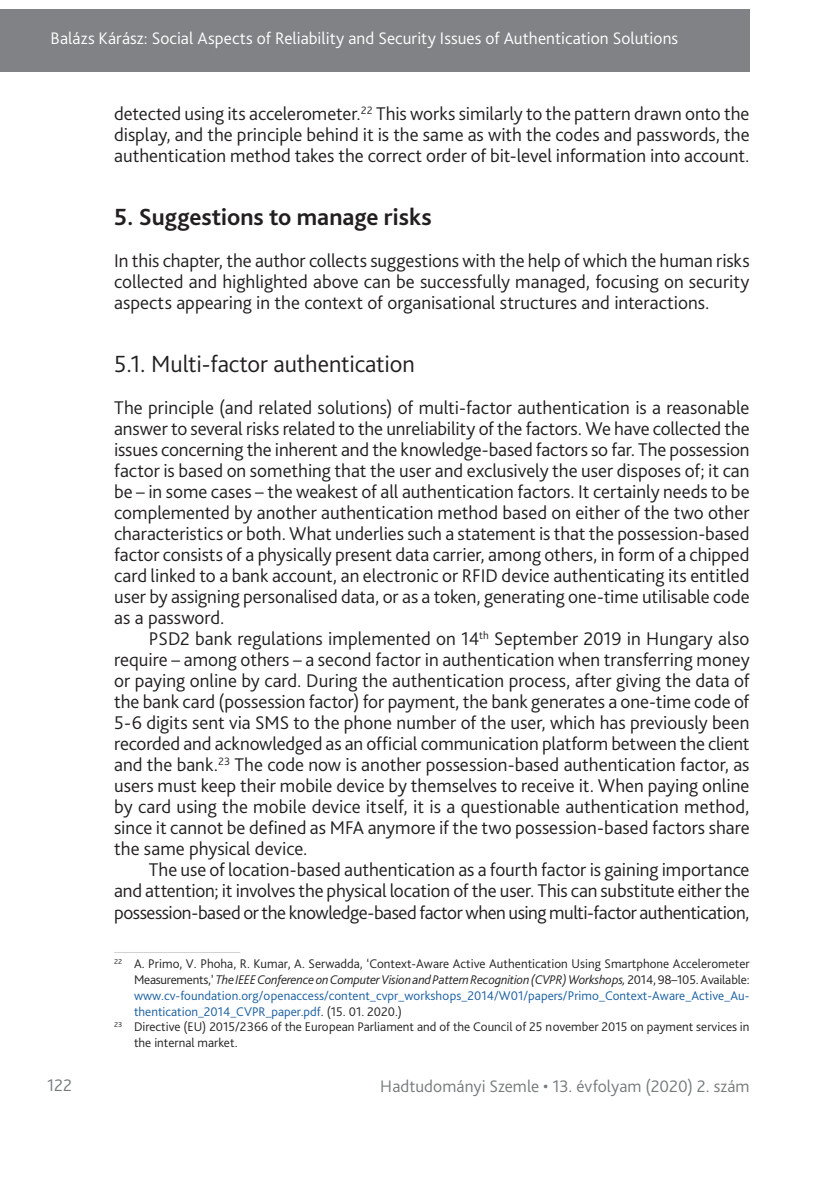
<style>
.page{position:relative;width:834px;height:1181px;background:#fff}
.page>*{position:absolute;margin:0;border:0;box-sizing:border-box;transform-origin:0 0}
._1_1_1__Head{font:300 24.5px "Bliss Pro";color:#231f20}
._1_1__Head{font:700 24.5px "Bliss Pro";color:#231f20}
._1__Body{font:300 19.25px/21px "Bliss Pro";color:#231f20;text-align:justify}
._2__Body_1st_paragra{font:300 19.25px/21px "Bliss Pro";color:#231f20;text-align:justify}
.t1{font:300 17.5px "Bliss Pro";letter-spacing:.005em;color:#fff}
.t2{font:300 17.5px "Bliss Pro";letter-spacing:.005em;color:#767a7c}
.Lábjegyzet{font:300 13.12px/15.8px "Bliss Pro";color:#231f20;text-align:justify}
.s1{font-style:italic}
.s2{color:#175d9e}
</style>
<div class="page">
<div style="left:0;top:9px;width:749px;height:63px;background:#808285"></div>
<hr style="left:114px;top:952px;width:126px;height:1px;background:#d1d2d4">
<p class="t1" style="left:51px;top:27px;width:629px">Balázs Kárász: Social Aspects of Reliability and Security Issues of Authentication Solutions</p>
<p class="_1__Body" style="left:114px;top:103px;width:636px">detected using its accelerometer.<sup>22</sup> This works similarly to the pattern drawn onto the display, and the principle behind it is the same as with the codes and passwords, the authentication method takes the correct order of bit-level information into account.</p>
<p class="_1_1__Head" style="left:114px;top:202px;width:319px">5. Suggestions to manage risks</p>
<p class="_2__Body_1st_paragra" style="left:114px;top:250px;width:637px">In this chapter, the author collects suggestions with the help of which the human risks collected and highlighted above can be successfully managed, focusing on security aspects appearing in the context of organisational structures and interactions.</p>
<p class="_1_1_1__Head" style="left:114px;top:349px;width:302px">5.1. Multi-factor authentication</p>
<p class="_2__Body_1st_paragra" style="left:114px;top:397px;width:637px">The principle (and related solutions) of multi-factor authentication is a reasonable answer to several risks related to the unreliability of the factors. We have collected the issues concerning the inherent and the knowledge-based factors so far. The possession factor is based on something that the user and exclusively the user disposes of; it can be – in some cases – the weakest of all authentication factors. It certainly needs to be complemented by another authentication method based on either of the two other characteristics or both. What underlies such a statement is that the possession-based factor consists of a physically present data carrier, among others, in form of a chipped card linked to a bank account, an electronic or RFID device authenticating its entitled user by assigning personalised data, or as a token, generating one-time utilisable code as a password.</p>
<p class="_1__Body" style="left:114px;top:628px;width:637px;text-indent:35px">PSD2 bank regulations implemented on 14<sup>th</sup> September 2019 in Hungary also require – among others – a second factor in authentication when transferring money or paying online by card. During the authentication process, after giving the data of the bank card (possession factor) for payment, the bank generates a one-time code of 5-6 digits sent via SMS to the phone number of the user, which has previously been recorded and acknowledged as an official communication platform between the client and the bank.<sup>23</sup> The code now is another possession-based authentication factor, as users must keep their mobile device by themselves to receive it. When paying online by card using the mobile device itself, it is a questionable authentication method, since it cannot be defined as MFA anymore if the two possession-based factors share the same physical device.</p>
<p class="_1__Body" style="left:114px;top:859px;width:637px;text-indent:35px">The use of location-based authentication as a fourth factor is gaining importance and attention; it involves the physical location of the user. This can substitute either the possession-based or the knowledge-based factor when using multi-factor authentication,</p>
<p class="Lábjegyzet" style="left:134px;top:955px;width:617px;text-indent:-20px"><sup>22</sup> A. Primo, V. Phoha, R. Kumar, A. Serwadda, ‘Context-Aware Active Authentication Using Smartphone Accelerometer Measurements,’ <span class="s1">The IEEE Conference on Computer Vision and Pattern Recognition (CVPR) Workshops,</span> 2014, 98–105. Available: <span class="s2">www.cv-foundation.org/openaccess/content_cvpr_workshops_2014/W01/papers/Primo_Context-Aware_Active_Au&shy;thentication_2014_CVPR_paper.pdf</span>. (15. 01. 2020.)</p>
<p class="Lábjegyzet" style="left:134px;top:1018px;width:617px;text-indent:-20px"><sup>23</sup> Directive (EU) 2015/2366 of the European Parliament and of the Council of 25 november 2015 on payment services in the internal market.</p>
<p class="t2" style="left:47px;top:1074px;width:26px">122</p>
<p class="t2" style="left:380px;top:1075px;width:371px">Hadtudományi Szemle • 13. évfolyam (2020) 2. szám</p>
</div>
